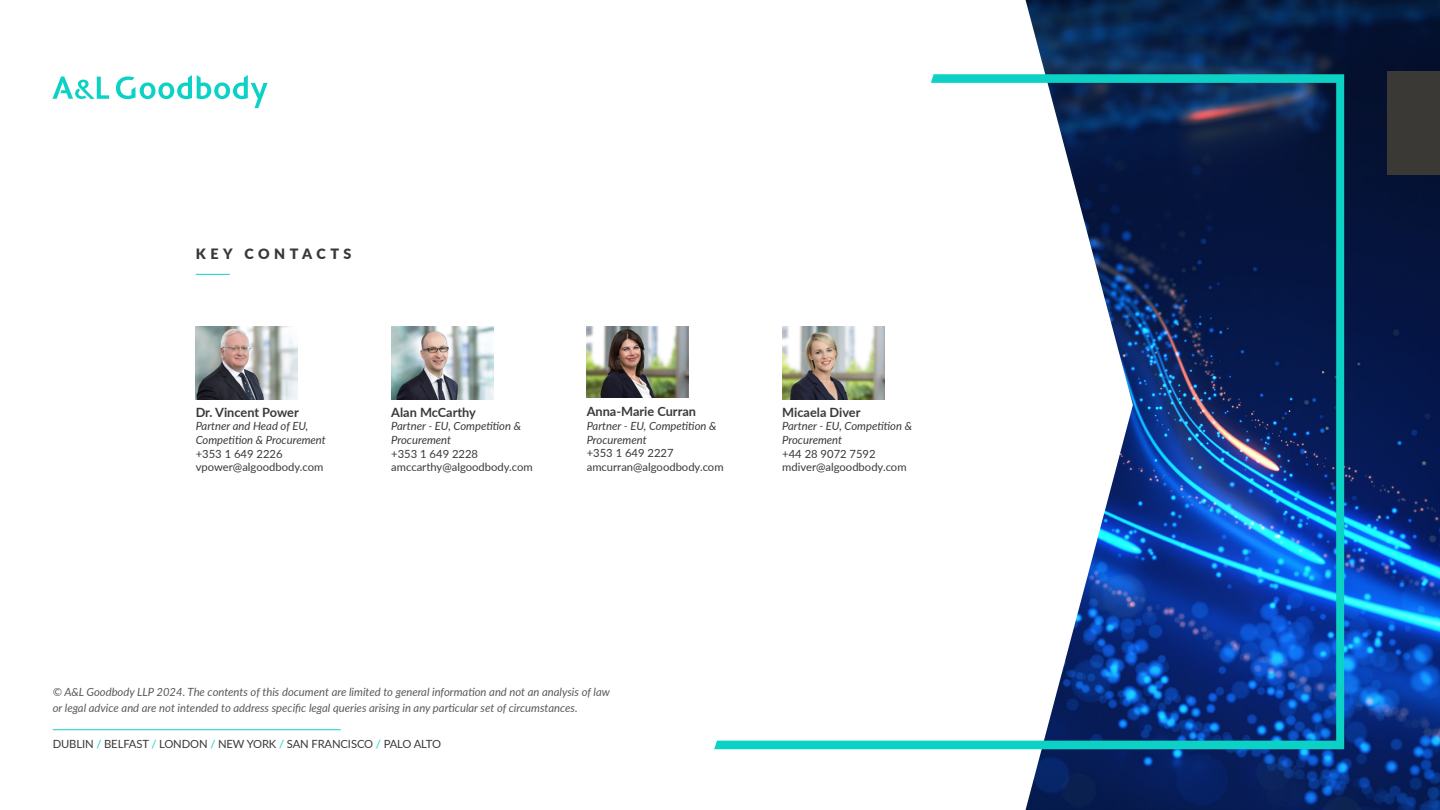
<style>
.page{position:relative;width:1440px;height:810px;background:#fff}
.page>*{position:absolute;margin:0;border:0;box-sizing:border-box;transform-origin:0 0}
.t1{font:900 14.25px "Lato";letter-spacing:.32em;color:#3b3936}
.t2{font:700 12.75px "Lato";color:#3b3936}
.t3{font:italic 11.25px/15.8px "Lato";color:#5a5957}
.t4{font:11.25px/13.5px "Lato";color:#3b3936}
.t5{font:italic 11.25px/13.9px "Lato";color:#3b3936}
.s1{color:#0bd2c5}
</style>
<div class="page">
<img style="left:1026px;top:0;width:414px;height:810px">
<div style="left:1388px;top:71px;width:52px;height:104px;background:#3b3936"></div>
<hr style="left:53px;top:729px;width:288px;height:1px;background:#0bd2c5">
<svg style="left:53px;top:77px;width:56px;height:22px"></svg>
<svg style="left:116px;top:75px;width:152px;height:33px"></svg>
<img style="left:196px;top:327px;width:102px;height:72px">
<img style="left:391px;top:327px;width:102px;height:72px">
<img style="left:587px;top:326px;width:102px;height:71px">
<svg style="left:196px;top:274px;width:34px;height:1px"></svg>
<svg style="left:714px;top:74px;width:630px;height:675px"></svg>
<p class="t1" style="left:196px;top:243px;width:157px">KEY CONTACTS</p>
<p class="t2" style="left:196px;top:403px;width:105px">Dr. Vincent Power</p>
<p class="t5" style="left:196px;top:419px;width:132px">Partner and Head of EU,<br>Competition &amp; Procurement</p>
<p class="t4" style="left:196px;top:447px;width:129px">+353 1 649 2226 vpower@algoodbody.com</p>
<p class="t2" style="left:391px;top:403px;width:86px">Alan McCarthy</p>
<p class="t5" style="left:391px;top:419px;width:131px">Partner - EU, Competition &amp;<br>Procurement</p>
<p class="t4" style="left:391px;top:447px;width:143px">+353 1 649 2228 amccarthy@algoodbody.com</p>
<p class="t2" style="left:587px;top:402px;width:111px">Anna-Marie Curran</p>
<p class="t5" style="left:587px;top:418px;width:131px">Partner - EU, Competition &amp;<br>Procurement</p>
<p class="t4" style="left:587px;top:446px;width:138px;line-height:13.9px">+353 1 649 2227 amcurran@algoodbody.com</p>
<p class="t2" style="left:782px;top:403px;width:80px">Micaela Diver</p>
<p class="t5" style="left:782px;top:419px;width:131px">Partner - EU, Competition &amp;<br>Procurement</p>
<p class="t4" style="left:782px;top:447px;width:126px">+44 28 9072 7592 mdiver@algoodbody.com</p>
<p class="t3" style="left:53px;top:684px;width:559px">© A&amp;L Goodbody LLP 2024. The contents of this document are limited to general information and not an analysis of law or legal advice and are not intended to address specific legal queries arising in any particular set of circumstances.</p>
<p class="t4" style="left:53px;top:736px;width:390px">DUBLIN <span class="s1">/</span> BELFAST <span class="s1">/</span> LONDON <span class="s1">/</span> NEW YORK <span class="s1">/</span> SAN FRANCISCO <span class="s1">/</span> PALO ALTO</p>
</div>
